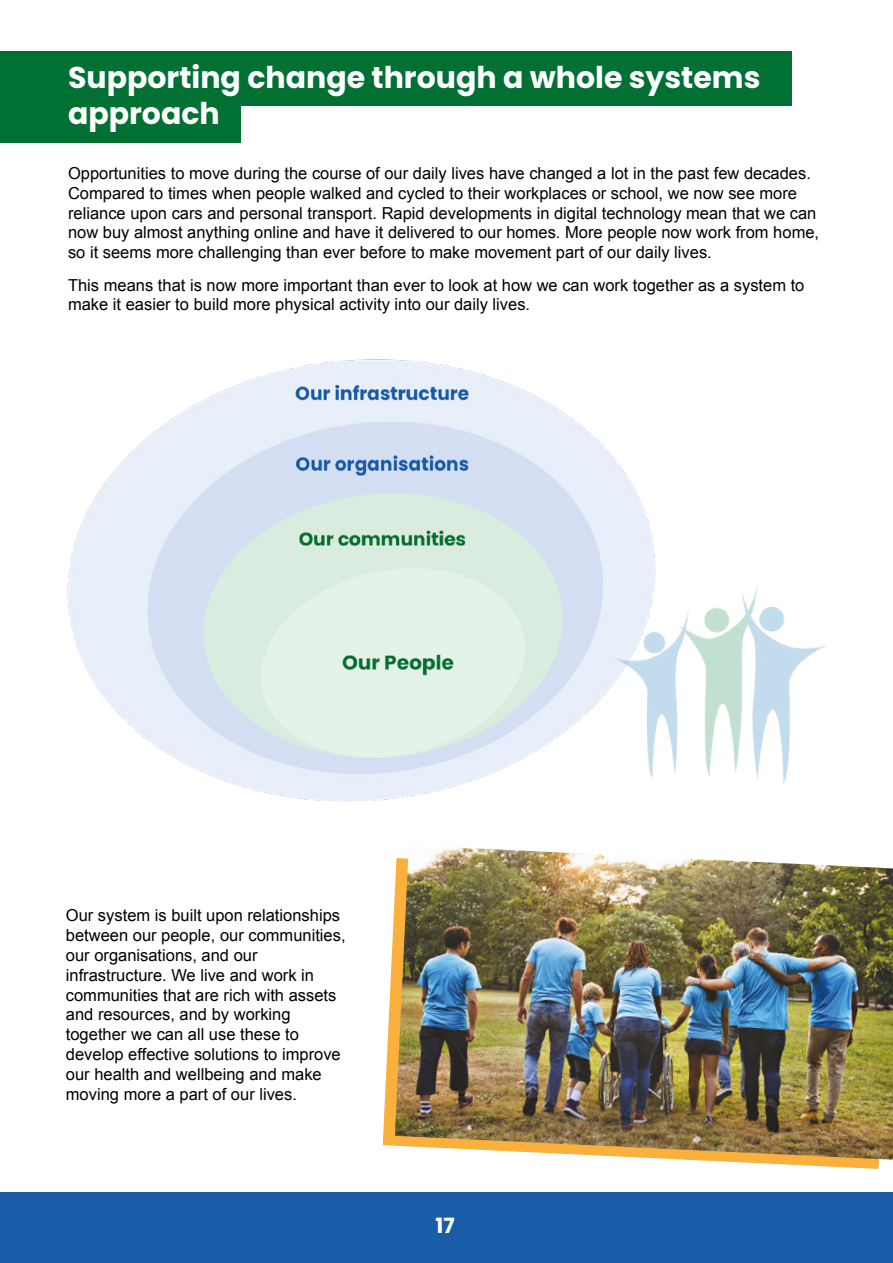
<style>
.page{position:relative;width:893px;height:1263px;background:#fff}
.page>*{position:absolute;margin:0;border:0;box-sizing:border-box;transform-origin:0 0}
.H2_white{font:700 30px/36px "Poppins";color:#fff}
.t1{font:700 21px "Poppins";color:#fff}
.Para_body_11pt{font:16.5px/19.8px "Arial";color:#000}
</style>
<div class="page">
<div style="left:0;top:1192px;width:893px;height:71px;background:#195da9"></div>
<div style="left:0;top:88px;width:241px;height:55px;background:#007133"></div>
<div style="left:0;top:51px;width:792px;height:54px;background:#007133"></div>
<svg style="left:383px;top:890px;width:496px;height:279px"></svg>
<img style="left:67px;top:359px;width:759px;height:443px">
<img style="left:395px;top:847px;width:498px;height:313px">
<h2 class="H2_white" style="left:68px;top:59px;width:694px">Supporting change through a whole systems approach</h2>
<p class="Para_body_11pt" style="left:68px;top:163px;width:753px">Opportunities to move during the course of our daily lives have changed a lot in the past few decades.<br>Compared to times when people walked and cycled to their workplaces or school, we now see more reliance upon cars and personal transport. Rapid developments in digital technology mean that we can now buy almost anything online and have it delivered to our homes. More people now work from home, so it seems more challenging than ever before to make movement part of our daily lives.</p>
<p class="Para_body_11pt" style="left:68px;top:275px;width:738px">This means that is now more important than ever to look at how we can work together as a system to make it easier to build more physical activity into our daily lives.</p>
<p class="Para_body_11pt" style="left:66px;top:906px;width:281px">Our system is built upon relationships between our people, our communities, our organisations, and our infrastructure. We live and work in communities that are rich with assets and resources, and by working together we can all use these to develop effective solutions to improve our health and wellbeing and make moving more a part of our lives.</p>
<p class="t1" style="left:435px;top:1213px;width:21px">17</p>
</div>
